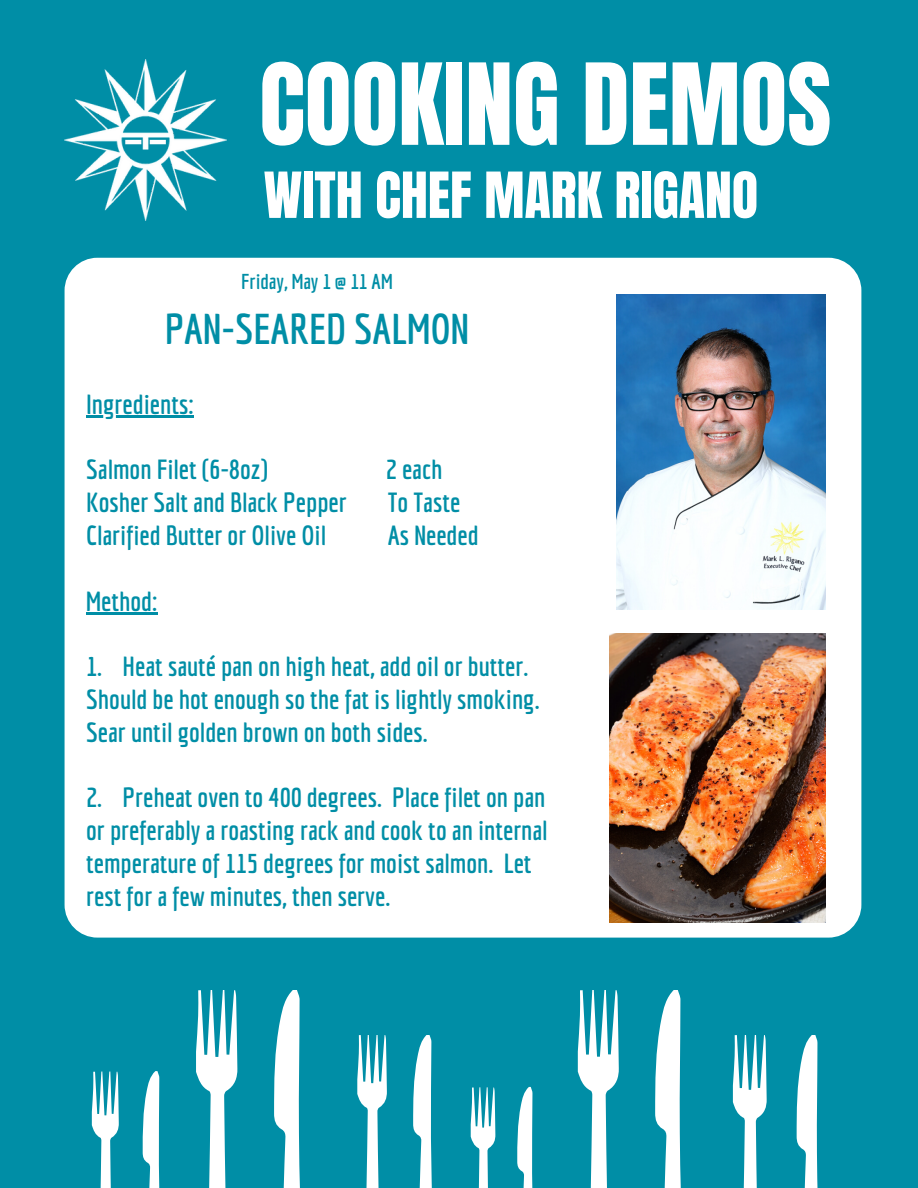
<style>
.page{position:relative;width:918px;height:1188px;background:#008ea6}
.page>*{position:absolute;margin:0;border:0;box-sizing:border-box;transform-origin:0 0}
.t1{font:96px "Anton";color:#fff}
.t2{font:54px "Anton";color:#fff}
.t3{font:700 42px "Economica";color:#008ea6}
.t4{font:700 27px/32.8px "Economica";color:#008ea6}
.t5{font:700 21px "Economica";color:#008ea6}
</style>
<div class="page">
<svg style="left:92px;top:1071px;width:27px;height:117px"></svg>
<svg style="left:143px;top:1071px;width:17px;height:117px"></svg>
<svg style="left:196px;top:990px;width:42px;height:198px"></svg>
<svg style="left:274px;top:990px;width:26px;height:198px"></svg>
<svg style="left:357px;top:1035px;width:30px;height:153px"></svg>
<svg style="left:413px;top:1035px;width:19px;height:153px"></svg>
<svg style="left:471px;top:1087px;width:24px;height:101px"></svg>
<svg style="left:517px;top:1087px;width:16px;height:101px"></svg>
<svg style="left:578px;top:990px;width:41px;height:198px"></svg>
<svg style="left:655px;top:990px;width:26px;height:198px"></svg>
<svg style="left:733px;top:1035px;width:34px;height:153px"></svg>
<svg style="left:797px;top:1035px;width:21px;height:153px"></svg>
<div style="left:65px;top:258px;width:796px;height:680px;background:#fff;border-radius:33px"></div>
<img style="left:65px;top:60px;width:162px;height:161px">
<img style="left:617px;top:294px;width:209px;height:315px">
<img style="left:610px;top:633px;width:216px;height:289px">
<hr style="left:86px;top:416px;width:108px;height:2px;background:#008ea6">
<hr style="left:86px;top:613px;width:71px;height:2px;background:#008ea6">
<h1 class="t1" style="left:259px;top:36px;width:574px">COOKING DEMOS</h1>
<h2 class="t2" style="left:264px;top:156px;width:496px">WITH CHEF MARK RIGANO</h2>
<p class="t5" style="left:241px;top:270px;width:153px">Friday, May 1 @ 11 AM</p>
<h3 class="t3" style="left:165px;top:304px;width:306px">PAN-SEARED SALMON</h3>
<p class="t4" style="left:86px;top:387px;width:109px">Ingredients:</p>
<p class="t4" style="left:86px;top:453px;width:183px">Salmon Filet (6-8oz)</p>
<p class="t4" style="left:386px;top:453px;width:58px">2 each</p>
<p class="t4" style="left:86px;top:486px;width:262px">Kosher Salt and Black Pepper</p>
<p class="t4" style="left:388px;top:486px;width:74px">To Taste</p>
<p class="t4" style="left:86px;top:518px;width:242px">Clarified Butter or Olive Oil</p>
<p class="t4" style="left:388px;top:518px;width:92px">As Needed</p>
<p class="t4" style="left:86px;top:584px;width:73px">Method:</p>
<p class="t4" style="left:86px;top:650px;width:455px">1. Heat sauté pan on high heat, add oil or butter.<br>Should be hot enough so the fat is lightly smoking.<br>Sear until golden brown on both sides.</p>
<p class="t4" style="left:86px;top:781px;width:463px">2. Preheat oven to 400 degrees. Place filet on pan or preferably a roasting rack and cook to an internal temperature of 115 degrees for moist salmon. Let rest for a few minutes, then serve.</p>
</div>
